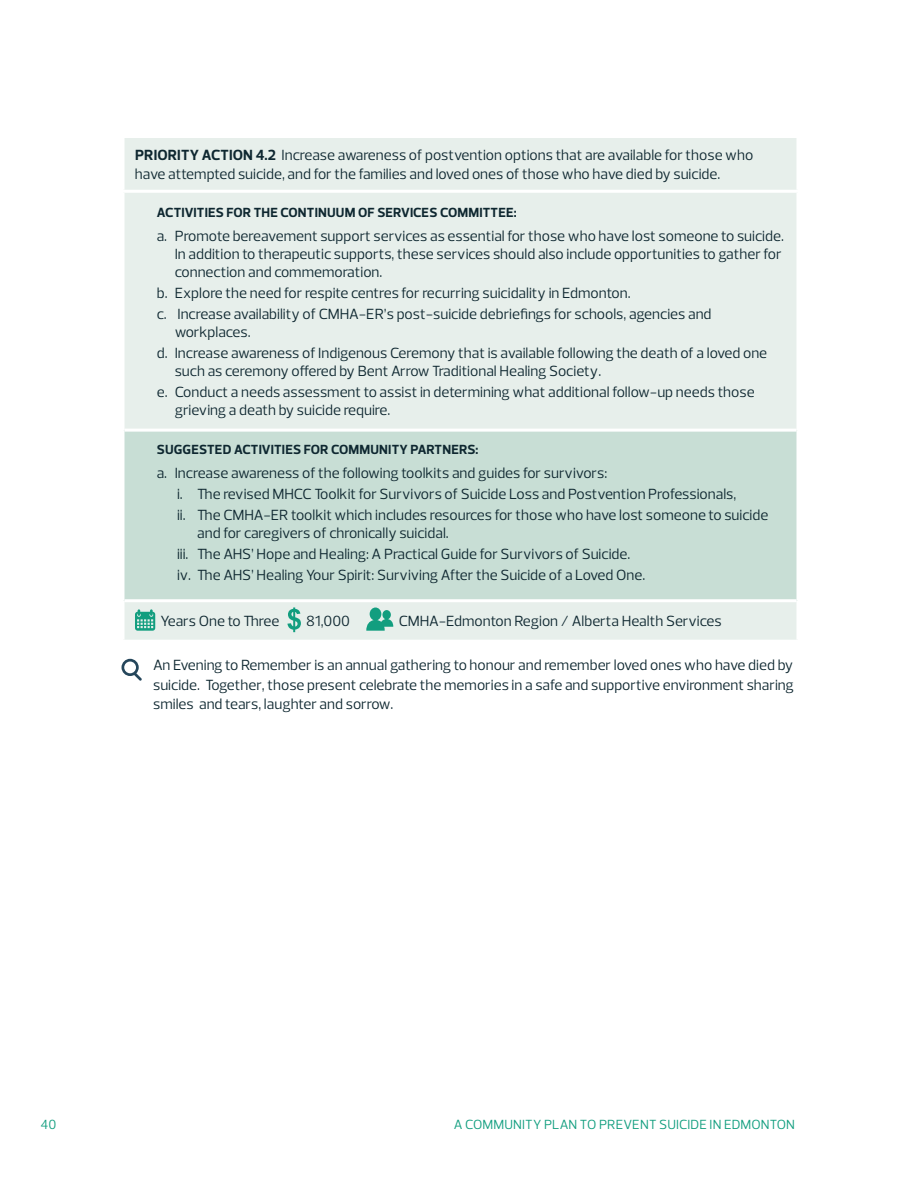
<style>
.page{position:relative;width:918px;height:1188px;background:#fff}
.page>*{position:absolute;margin:0;border:0;box-sizing:border-box;transform-origin:0 0}
.t1{font:15px/21px "Prelo";color:#0e2730}
.t2{font:700 13.5px "Prelo";letter-spacing:.015em;color:#0e2730}
.t3{font:13.5px "Prelo";letter-spacing:.015em;color:#129e7f}
.s1{font-weight:700}
</style>
<div class="page">
<div style="left:124px;top:138px;width:672px;height:502px;background:#e7efeb"></div>
<div style="left:123px;top:430px;width:675px;height:171px;background:#c8ded5"></div>
<hr style="left:122px;top:190px;width:678px;height:3px;background:#fff">
<hr style="left:122px;top:430px;width:2px;height:171px;background:#fff">
<svg style="left:796px;top:430px;width:2px;height:171px"></svg>
<hr style="left:124px;top:429px;width:672px;height:3px;background:#fff">
<hr style="left:124px;top:599px;width:672px;height:3px;background:#fff">
<svg style="left:135px;top:609px;width:20px;height:22px"></svg>
<svg style="left:287px;top:607px;width:14px;height:25px"></svg>
<svg style="left:366px;top:608px;width:27px;height:23px"></svg>
<svg style="left:122px;top:659px;width:20px;height:22px"></svg>
<p class="t1" style="left:135px;top:145px;width:620px;line-height:19.5px"><span class="s1">PRIORITY ACTION 4.2</span> Increase awareness of postvention options that are available for those who have attempted suicide, and for the families and loved ones of those who have died by suicide.</p>
<p class="t2" style="left:157px;top:204px;width:361px">ACTIVITIES FOR THE CONTINUUM OF SERVICES COMMITTEE:</p>
<p class="t1" style="left:175px;top:227px;width:611px;line-height:18px;text-indent:-18px">a. Promote bereavement support services as essential for those who have lost someone to suicide.<br>In addition to therapeutic supports, these services should also include opportunities to gather for connection and commemoration.</p>
<p class="t1" style="left:157px;top:283px;width:556px">b. Explore the need for respite centres for recurring suicidality in Edmonton.<br>c. Increase availability of CMHA-ER’s post-suicide debriefings for schools, agencies and</p>
<p class="t1" style="left:157px;top:322px;width:612px;text-indent:18px">workplaces.<br>d. Increase awareness of Indigenous Ceremony that is available following the death of a loved one</p>
<p class="t1" style="left:157px;top:361px;width:599px;text-indent:18px">such as ceremony offered by Bent Arrow Traditional Healing Society.<br>e. Conduct a needs assessment to assist in determining what additional follow-up needs those</p>
<p class="t1" style="left:175px;top:400px;width:217px">grieving a death by suicide require.</p>
<p class="t2" style="left:157px;top:442px;width:323px">SUGGESTED ACTIVITIES FOR COMMUNITY PARTNERS:</p>
<p class="t1" style="left:177px;top:463px;width:593px;text-indent:-20px">a. Increase awareness of the following toolkits and guides for survivors:<br>i. The revised MHCC Toolkit for Survivors of Suicide Loss and Postvention Professionals,<br>ii. The CMHA-ER toolkit which includes resources for those who have lost someone to suicide</p>
<p class="t1" style="left:177px;top:523px;width:470px;text-indent:20px">and for caregivers of chronically suicidal.<br>iii. The AHS’ Hope and Healing: A Practical Guide for Survivors of Suicide. iv. The AHS’ Healing Your Spirit: Surviving After the Suicide of a Loved One.</p>
<p class="t1" style="left:161px;top:611px;width:120px">Years One to Three</p>
<p class="t1" style="left:306px;top:611px;width:45px">81,000</p>
<p class="t1" style="left:399px;top:611px;width:324px">CMHA-Edmonton Region / Alberta Health Services</p>
<p class="t1" style="left:153px;top:655px;width:642px;line-height:19.5px;text-align:justify">An Evening to Remember is an annual gathering to honour and remember loved ones who have died by suicide. Together, those present celebrate the memories in a safe and supportive environment sharing smiles and tears, laughter and sorrow.</p>
<p class="t3" style="left:40px;top:1117px;width:17px">40</p>
<p class="t3" style="left:454px;top:1117px;width:343px">A COMMUNITY PLAN TO PREVENT SUICIDE IN EDMONTON</p>
</div>
